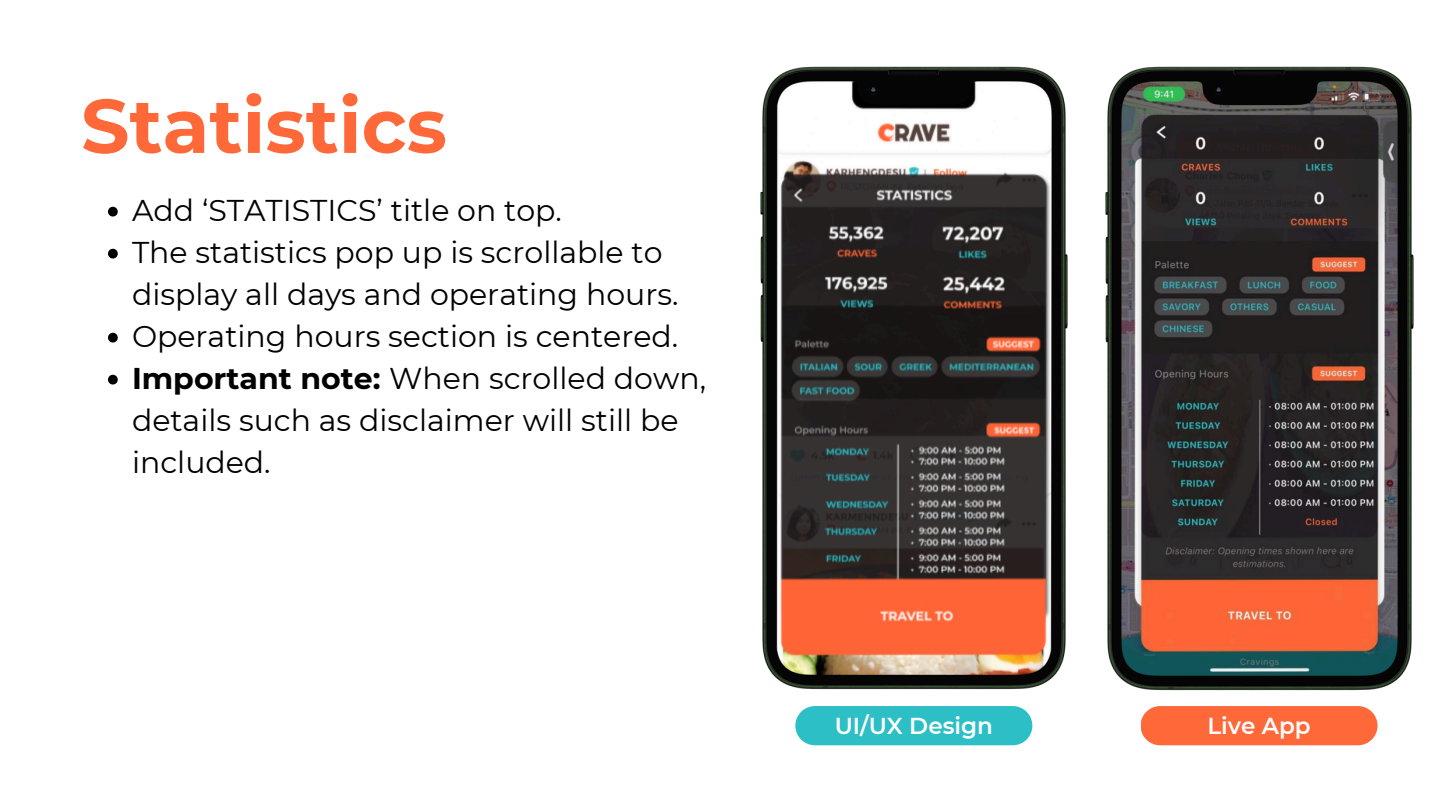
<style>
.page{position:relative;width:1440px;height:810px;background:#fff}
.page>*{position:absolute;margin:0;border:0;box-sizing:border-box;transform-origin:0 0}
.t1{font:700 76px "Montserrat";color:#ff6839}
.t2{font:30px/42px "Montserrat";color:#000}
.t3{font:600 23px "Montserrat";color:#fff}
.s1{font-weight:700}
</style>
<div class="page">
<div style="left:1141px;top:706px;width:237px;height:39px;background:#ff6839;border-radius:20px"></div>
<img style="left:760px;top:66px;width:308px;height:624px">
<img style="left:1105px;top:66px;width:309px;height:625px">
<div style="left:795px;top:706px;width:237px;height:39px;background:#2cbfc6"></div>
<svg style="left:108px;top:207px;width:10px;height:10px"></svg>
<svg style="left:108px;top:249px;width:10px;height:10px"></svg>
<svg style="left:108px;top:333px;width:10px;height:10px"></svg>
<svg style="left:108px;top:375px;width:10px;height:10px"></svg>
<p class="t1" style="left:81px;top:79px;width:367px">Statistics</p>
<p class="t2" style="left:132px;top:189px;width:431px">Add ‘STATISTICS’ title on top.</p>
<p class="t2" style="left:132px;top:231px;width:548px">The statistics pop up is scrollable to display all days and operating hours.</p>
<p class="t2" style="left:132px;top:315px;width:548px">Operating hours section is centered.</p>
<p class="t2" style="left:132px;top:357px;width:576px"><span class="s1">Important note:</span> When scrolled down, details such as disclaimer will still be included.</p>
<p class="t3" style="left:835px;top:711px;width:160px">UI/UX Design</p>
<h1 class="t3" style="left:1207px;top:711px;width:105px">Live App</h1>
</div>
